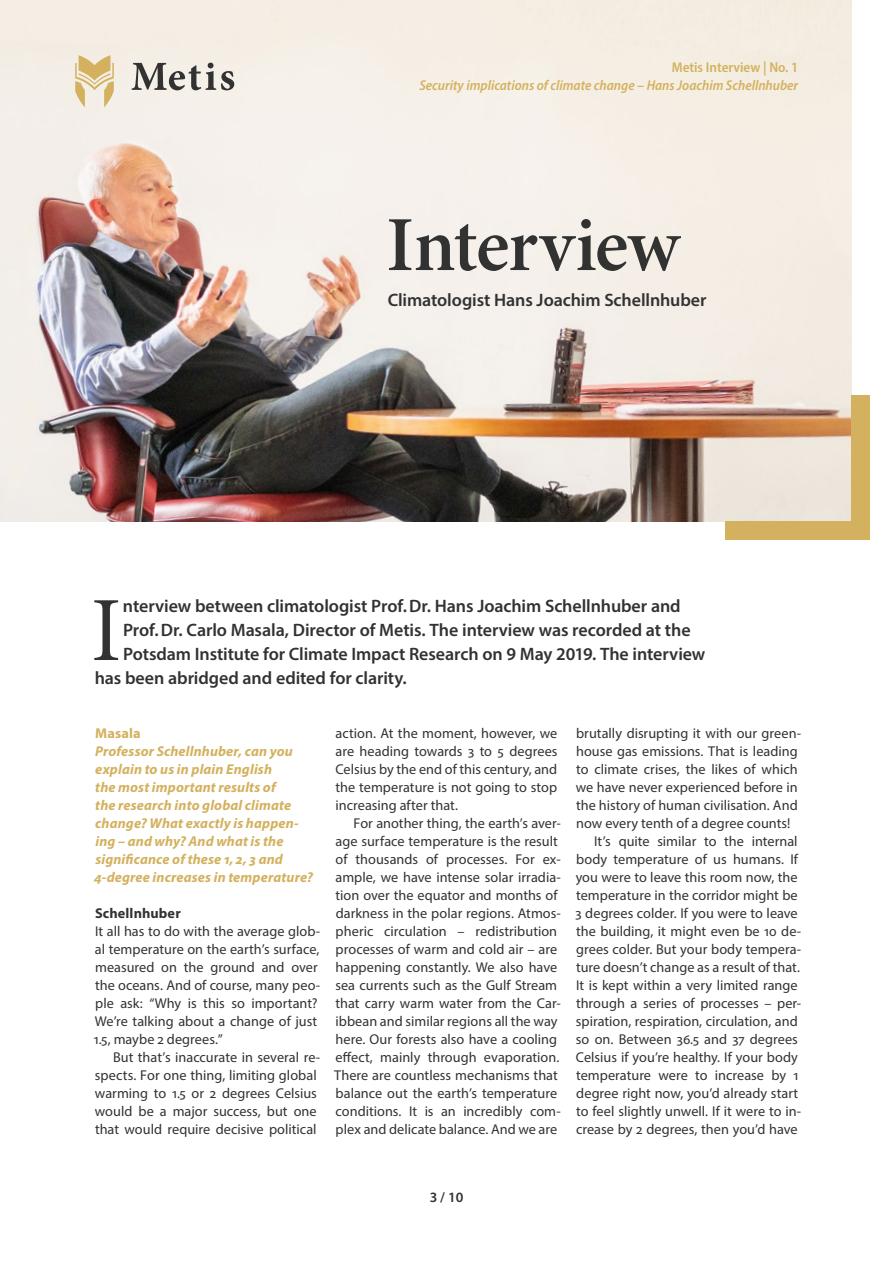
<style>
.page{position:relative;width:893px;height:1263px;background:#fff}
.page>*{position:absolute;margin:0;border:0;box-sizing:border-box;transform-origin:0 0}
.t1{font:91.8px "Minion 3 Subhead";color:#323232}
.t2{font:600 78px "Minion 3 Subhead";letter-spacing:-.015em;color:#323232}
.t3{font:600 18px "Myriad Pro";letter-spacing:-.005em;color:#323232}
.t4{font:14.25px/18px "Myriad Pro";color:#323232}
.t5{font:italic 700 14.25px/18px "Myriad Pro";letter-spacing:.01em;color:#d3b15e}
.t6{font:italic 600 semi-condensed 14.25px "Myriad Pro";color:#d3b15e}
.t7{font:600 semi-condensed 14.25px "Myriad Pro";color:#d3b15e}
.t8{font:700 14.25px "Myriad Pro";letter-spacing:.01em;color:#323232}
.t9{font:700 14.25px "Myriad Pro";letter-spacing:.01em;color:#d3b15e}
.t10{font:600 14.25px "Myriad Pro";color:#323232}
</style>
<div class="page">
<img style="left:0;top:0;width:852px;height:522px">
<div style="left:852px;top:396px;width:18px;height:144px;background:#d3b15e"></div>
<div style="left:726px;top:522px;width:144px;height:18px;background:#d3b15e"></div>
<svg style="left:132px;top:63px;width:102px;height:27px;background:#aeaba5"></svg>
<svg style="left:75px;top:55px;width:39px;height:52px;background:#e3d0a4"></svg>
<p class="t7" style="left:672px;top:58px;width:128px">Metis Interview | No. 1</p>
<p class="t6" style="left:419px;top:76px;width:380px">Security implications of climate change – Hans Joachim Schellnhuber</p>
<h2 class="t2" style="left:386px;top:191px;width:295px">Interview</h2>
<p class="t3" style="left:388px;top:288px;width:320px">Climatologist Hans Joachim Schellnhuber</p>
<h1 class="t1" style="left:91px;top:568px;width:33px">I</h1>
<p class="t3" style="left:123px;top:594px;width:559px">nterview between climatologist Prof.Dr. Hans Joachim Schellnhuber and</p>
<p class="t3" style="left:123px;top:618px;width:569px">Prof.Dr. Carlo Masala, Director of Metis. The interview was recorded at the</p>
<p class="t3" style="left:123px;top:642px;width:584px">Potsdam Institute for Climate Impact Research on 9 May 2019. The interview</p>
<p class="t3" style="left:95px;top:666px;width:314px">has been abridged and edited for clarity.</p>
<p class="t9" style="left:95px;top:724px;width:47px">Masala</p>
<p class="t5" style="left:94px;top:742px;width:221px">Professor Schellnhuber, can you explain to us in plain English<br>the most important results of<br>the research into global climate change? What exactly is happen&shy;ing – and why? And what is the significance of these 1, 2, 3 and<br>4-degree increases in temperature?</p>
<p class="t8" style="left:95px;top:904px;width:87px">Schellnhuber</p>
<p class="t4" style="left:94px;top:922px;width:228px">It all has to do with the average glob&shy;al temperature on the earth’s surface, measured on the ground and over the oceans. And of course, many peo&shy;ple ask: “Why is this so important?<br>We’re talking about a change of just 1.5, maybe 2 degrees.”</p>
<p class="t4" style="left:95px;top:1048px;width:227px;text-indent:18px">But that’s inaccurate in several re&shy;spects. For one thing, limiting global warming to 1.5 or 2 degrees Celsius would be a major success, but one that would require decisive political</p>
<p class="t4" style="left:335px;top:724px;width:223px;text-align:justify">action. At the moment, however, we are heading towards 3 to 5 degrees Celsius by the end of this century, and the temperature is not going to stop increasing after that.</p>
<p class="t4" style="left:334px;top:814px;width:228px;text-indent:19px">For another thing, the earth’s aver&shy;age surface temperature is the result of thousands of processes. For ex&shy;ample, we have intense solar irradia&shy;tion over the equator and months of darkness in the polar regions. Atmos&shy;pheric circulation – redistribution processes of warm and cold air – are happening constantly. We also have sea currents such as the Gulf Stream that carry warm water from the Car&shy;ibbean and similar regions all the way here. Our forests also have a cooling effect, mainly through evaporation.<br>There are countless mechanisms that balance out the earth’s temperature conditions. It is an incredibly com&shy;plex and delicate balance. And we are</p>
<p class="t4" style="left:576px;top:724px;width:227px">brutally disrupting it with our green-</p>
<p class="t4" style="left:576px;top:742px;width:223px">house gas emissions. That is leading</p>
<p class="t4" style="left:576px;top:760px;width:223px">to climate crises, the likes of which</p>
<p class="t4" style="left:576px;top:778px;width:223px">we have never experienced before in</p>
<p class="t4" style="left:576px;top:796px;width:223px">the history of human civilisation. And</p>
<p class="t4" style="left:576px;top:814px;width:216px">now every tenth of a degree counts!</p>
<p class="t4" style="left:594px;top:832px;width:205px">It’s quite similar to the internal</p>
<p class="t4" style="left:576px;top:850px;width:223px">body temperature of us humans. If</p>
<p class="t4" style="left:576px;top:868px;width:224px">you were to leave this room now, the</p>
<p class="t4" style="left:576px;top:886px;width:223px">temperature in the corridor might be</p>
<p class="t4" style="left:575px;top:904px;width:224px">3 degrees colder. If you were to leave</p>
<p class="t4" style="left:576px;top:922px;width:227px">the building, it might even be 10 de-</p>
<p class="t4" style="left:576px;top:940px;width:227px">grees colder. But your body tempera-</p>
<p class="t4" style="left:576px;top:958px;width:225px">ture doesn’t change as a result of that.</p>
<p class="t4" style="left:576px;top:976px;width:223px">It is kept within a very limited range</p>
<p class="t4" style="left:576px;top:994px;width:227px">through a series of processes – per-</p>
<p class="t4" style="left:576px;top:1012px;width:223px">spiration, respiration, circulation, and</p>
<p class="t4" style="left:576px;top:1030px;width:224px">so on. Between 36.5 and 37 degrees</p>
<p class="t4" style="left:576px;top:1048px;width:223px">Celsius if you’re healthy. If your body</p>
<p class="t4" style="left:576px;top:1066px;width:224px">temperature were to increase by 1</p>
<p class="t4" style="left:576px;top:1084px;width:223px">degree right now, you’d already start</p>
<p class="t4" style="left:576px;top:1102px;width:227px">to feel slightly unwell. If it were to in-</p>
<p class="t4" style="left:576px;top:1120px;width:223px">crease by 2 degrees, then you’d have</p>
<p class="t10" style="left:430px;top:1188px;width:35px">3 / 10</p>
</div>
